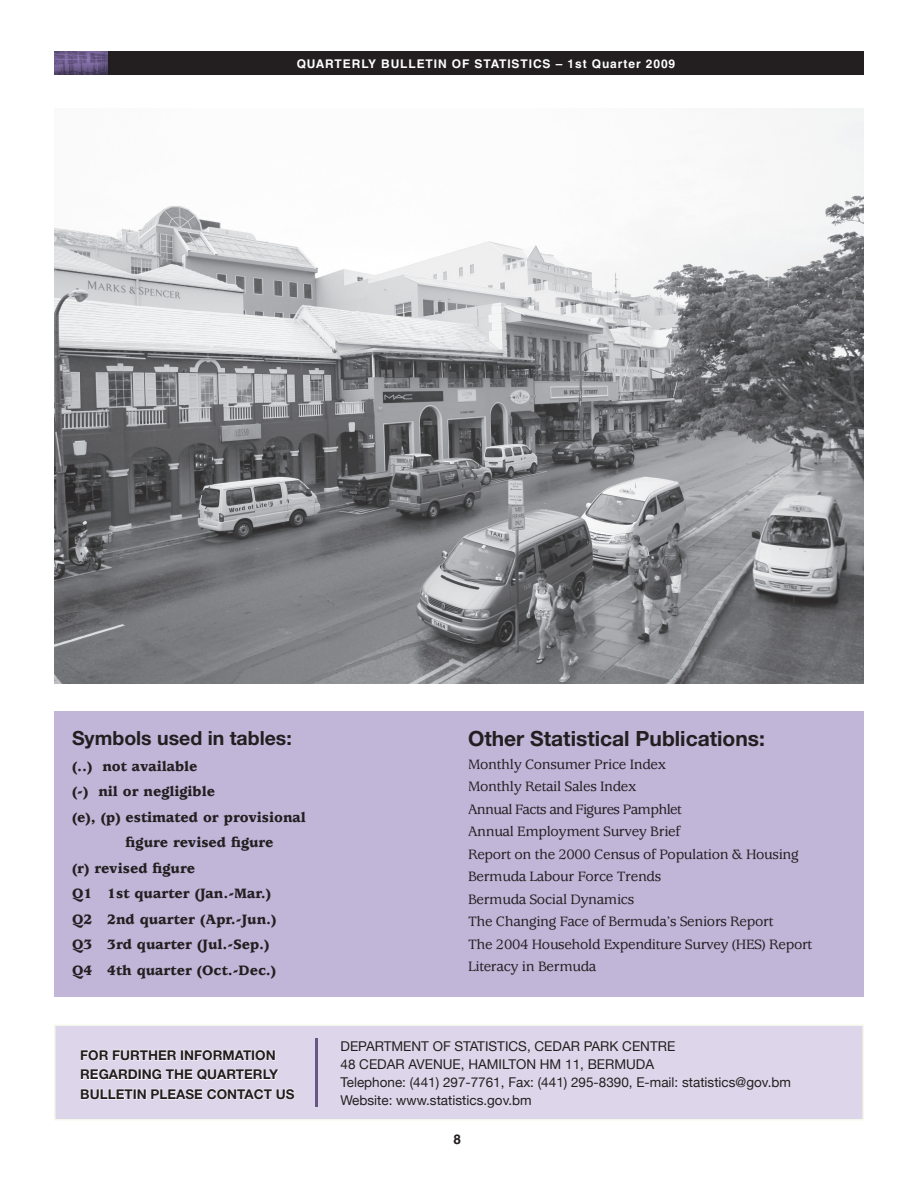
<style>
.page{position:relative;width:918px;height:1188px;background:#fff}
.page>*{position:absolute;margin:0;border:0;box-sizing:border-box;transform-origin:0 0}
.t1{font:700 21px "Helvetica Neue";color:#231f20}
.t2{font:700 19.5px "Helvetica Neue";color:#231f20}
.t3{font:500 15px/22.5px "Usherwood";letter-spacing:-.02em;color:#231f20}
.t4{font:900 15px "Usherwood";color:#231f20}
.t5{font:13.5px/18px "Helvetica Neue";color:#231f20}
.t6{font:700 13.5px/19.5px "Helvetica Neue";color:#231f20}
.t7{font:700 13.5px "Helvetica";color:#231f20}
.t8{font:700 12px "Helvetica";letter-spacing:.075em;color:#fff}
</style>
<div class="page">
<div style="left:108px;top:51px;width:756px;height:24px;background:#231f20"></div>
<img style="left:54px;top:51px;width:54px;height:24px">
<div style="left:54px;top:1024px;width:810px;height:96px;background:#ddd6ea;border:2px solid #f4f8eb"></div>
<svg style="left:80px;top:1049px;width:196px;height:12px"></svg>
<svg style="left:80px;top:1069px;width:199px;height:12px"></svg>
<svg style="left:80px;top:1088px;width:215px;height:12px"></svg>
<hr style="left:315px;top:1038px;width:3px;height:69px;background:#685784">
<div style="left:54px;top:711px;width:810px;height:286px;background:#c1b5d8"></div>
<img style="left:54px;top:108px;width:810px;height:576px">
<p class="t8" style="left:297px;top:56px;width:380px">QUARTERLY BULLETIN OF STATISTICS – 1st Quarter 2009</p>
<h2 class="t2" style="left:72px;top:726px;width:221px">Symbols used in tables:</h2>
<p class="t4" style="left:72px;top:758px;width:127px">(..) not available</p>
<p class="t4" style="left:72px;top:783px;width:145px">(-) nil or negligible</p>
<p class="t4" style="left:72px;top:809px;width:235px">(e), (p) estimated or provisional</p>
<p class="t4" style="left:126px;top:834px;width:150px">figure revised figure</p>
<p class="t4" style="left:72px;top:860px;width:125px">(r) revised figure</p>
<p class="t4" style="left:72px;top:885px;width:201px">Q1 1st quarter (Jan.-Mar.)</p>
<p class="t4" style="left:72px;top:911px;width:206px">Q2 2nd quarter (Apr.-Jun.)</p>
<p class="t4" style="left:72px;top:936px;width:199px">Q3 3rd quarter (Jul.-Sep.)</p>
<p class="t4" style="left:72px;top:962px;width:206px">Q4 4th quarter (Oct.-Dec.)</p>
<h1 class="t1" style="left:468px;top:726px;width:299px">Other Statistical Publications:</h1>
<p class="t3" style="left:468px;top:753px;width:346px">Monthly Consumer Price Index<br>Monthly Retail Sales Index<br>Annual Facts and Figures Pamphlet<br>Annual Employment Survey Brief<br>Report on the 2000 Census of Population &amp; Housing Bermuda Labour Force Trends<br>Bermuda Social Dynamics<br>The Changing Face of Bermuda’s Seniors Report<br>The 2004 Household Expenditure Survey (HES) Report Literacy in Bermuda</p>
<p class="t6" style="left:80px;top:1045px;width:216px">FOR FURTHER INFORMATION<br>REGARDING THE QUARTERLY<br>BULLETIN PLEASE CONTACT US</p>
<p class="t5" style="left:341px;top:1037px;width:452px">DEPARTMENT OF STATISTICS, CEDAR PARK CENTRE<br>48 CEDAR AVENUE, HAMILTON HM 11, BERMUDA<br>Telephone: (441) 297-7761, Fax: (441) 295-8390, E-mail: statistics@gov.bm Website: www.statistics.gov.bm</p>
<p class="t7" style="left:453px;top:1131px;width:9px">8</p>
</div>
